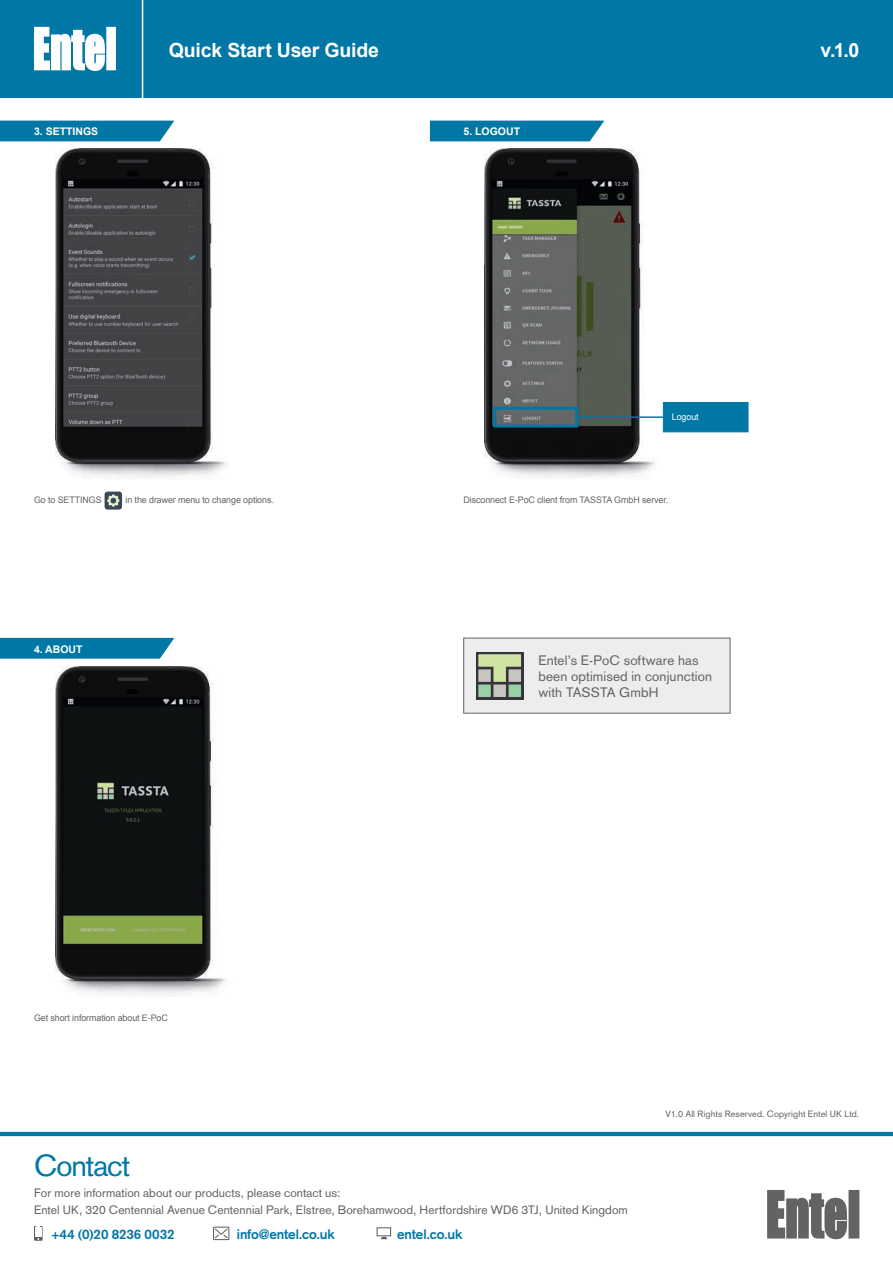
<style>
.page{position:relative;width:893px;height:1263px;background:#fff}
.page>*{position:absolute;margin:0;border:0;box-sizing:border-box;transform-origin:0 0}
.t1{font:30px "Akzidenz Grotesk";letter-spacing:-.035em;color:#0077a5}
.t2{font:700 19.5px "Arial";letter-spacing:-.01em;color:#fff}
.t3{font:13.5px/16.2px "Akzidenz Grotesk";letter-spacing:.01em;color:#636366}
.t4{font:700 13.5px "Akzidenz Grotesk";letter-spacing:-.01em;color:#0077a5}
.t5{font:12px/16.5px "Akzidenz Grotesk";letter-spacing:.005em;color:#636366}
.t6{font:700 10.5px "Arial";color:#fff}
.t7{font:9px "Arial";letter-spacing:-.01em;color:#636366}
.t8{font:9px "Akzidenz Grotesk";letter-spacing:.01em;color:#636366}
.t9{font:9px "Arial";letter-spacing:-.01em;color:#fff}
</style>
<div class="page">
<div style="left:430px;top:121px;width:174px;height:20px;background:#0077a5"></div>
<img style="left:485px;top:149px;width:178px;height:329px">
<div style="left:0;top:0;width:893px;height:98px;background:#0077a5"></div>
<svg style="left:34px;top:27px;width:82px;height:44px"></svg>
<hr style="left:142px;top:0;width:1px;height:106px;background:#fff">
<div style="left:493px;top:407px;width:85px;height:21px;border:3px solid #0077a5"></div>
<div style="left:663px;top:402px;width:85px;height:30px;background:#0077a5;border:1px solid #0077a5"></div>
<hr style="left:578px;top:416px;width:86px;height:2px;background:#0077a5">
<hr style="left:0;top:1132px;width:893px;height:4px;background:#0077a5">
<div style="left:213px;top:1227px;width:16px;height:13px;border:1px solid #5a5c5e"></div>
<svg style="left:214px;top:1228px;width:15px;height:11px"></svg>
<svg style="left:34px;top:1226px;width:9px;height:15px"></svg>
<div style="left:35px;top:1228px;width:7px;height:9px;background:#fff"></div>
<div style="left:377px;top:1227px;width:14px;height:9px;border:1px solid #5a5c5e"></div>
<svg style="left:381px;top:1237px;width:6px;height:2px"></svg>
<svg style="left:767px;top:1190px;width:92px;height:49px"></svg>
<img style="left:55px;top:666px;width:170px;height:328px">
<svg style="left:0;top:638px;width:174px;height:21px;background:#0d7ea9"></svg>
<div style="left:463px;top:638px;width:267px;height:75px;background:#ededee;border:1px solid #636366"></div>
<div style="left:476px;top:652px;width:47px;height:47px;background:#33353a"></div>
<div style="left:493px;top:684px;width:13px;height:13px;background:#c8c4c2"></div>
<div style="left:509px;top:684px;width:12px;height:13px;background:#9ad1a4"></div>
<div style="left:478px;top:684px;width:13px;height:13px;background:#9ad1a4"></div>
<svg style="left:478px;top:654px;width:43px;height:28px"></svg>
<img style="left:55px;top:149px;width:172px;height:328px">
<div style="left:105px;top:492px;width:17px;height:18px;background:#3b4956;border-radius:3px"></div>
<svg style="left:107px;top:495px;width:12px;height:12px"></svg>
<div style="left:0;top:121px;width:174px;height:20px;background:#0077a5"></div>
<p class="t6" style="left:34px;top:125px;width:66px">3. SETTINGS</p>
<h2 class="t2" style="left:169px;top:37px;width:212px">Quick Start User Guide</h2>
<h2 class="t2" style="left:821px;top:37px;width:40px">v.1.0</h2>
<p class="t6" style="left:463px;top:125px;width:58px">5. LOGOUT</p>
<p class="t9" style="left:672px;top:411px;width:28px">Logout</p>
<p class="t7" style="left:34px;top:494px;width:69px">Go to SETTINGS</p>
<p class="t7" style="left:125px;top:494px;width:150px">in the drawer menu to change options.</p>
<p class="t6" style="left:34px;top:642px;width:50px">4. ABOUT</p>
<p class="t7" style="left:34px;top:1011px;width:135px">Get short information about E-PoC</p>
<p class="t7" style="left:463px;top:494px;width:206px">Disconnect E-PoC client from TASSTA GmbH server.</p>
<p class="t3" style="left:538px;top:652px;width:175px">Entel’s E-PoC software has been optimised in conjunction with TASSTA GmbH</p>
<p class="t8" style="left:665px;top:1109px;width:195px">V1.0 All Rights Reserved. Copyright Entel UK Ltd.</p>
<h1 class="t1" style="left:34px;top:1148px;width:98px">Contact</h1>
<p class="t5" style="left:34px;top:1184px;width:595px">For more information about our products, please contact us:<br>Entel UK, 320 Centennial Avenue Centennial Park, Elstree, Borehamwood, Hertfordshire WD6 3TJ, United Kingdom</p>
<p class="t4" style="left:51px;top:1226px;width:125px">+44 (0)20 8236 0032</p>
<p class="t4" style="left:237px;top:1226px;width:99px">info@entel.co.uk</p>
<p class="t4" style="left:397px;top:1226px;width:67px">entel.co.uk</p>
</div>
